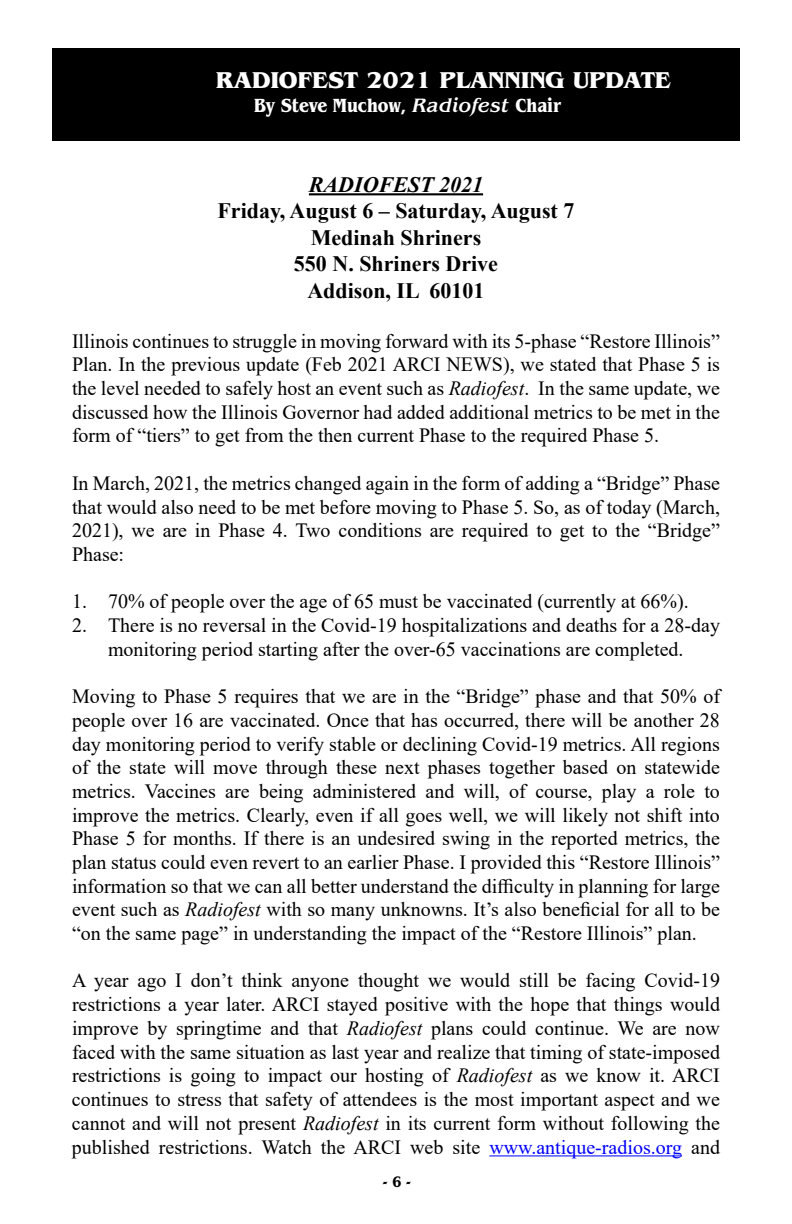
<style>
.page{position:relative;width:792px;height:1224px;background:#fff}
.page>*{position:absolute;margin:0;border:0;box-sizing:border-box;transform-origin:0 0}
.t1{font:700 24px "Benguiat Pro ITC";color:#fff}
.t2{font:700 22px/26.4px "Times New Roman";color:#000;text-align:center}
.t3{font:20.2px/23.6px "Times New Roman";color:#000;text-align:justify}
.t4{font:700 condensed 20px "Benguiat Pro ITC";color:#fff}
.t5{font:700 condensed 16px "Benguiat Pro ITC";color:#000}
.s1{font-weight:500;font-style:italic;font-stretch:normal}
.s2{font-style:italic}
.s3{font-size:20px;color:#00f}
</style>
<div class="page">
<div style="left:52px;top:49px;width:688px;height:92px;background:#000"></div>
<hr style="left:309px;top:193px;width:174px;height:2px;background:#000">
<hr style="left:489px;top:1155px;width:193px;height:1px;background:#00f">
<p class="t1" style="left:216px;top:66px;width:456px">RADIOFEST 2021 PLANNING UPDATE</p>
<p class="t4" style="left:254px;top:94px;width:308px">By Steve Muchow, <span class="s1">Radiofest</span> Chair</p>
<p class="t2" style="left:218px;top:171px;width:358px"><span class="s2">RADIOFEST 2021<br></span>Friday, August 6 – Saturday, August 7<br>Medinah Shriners<br>550 N. Shriners Drive<br>Addison, IL 60101</p>
<p class="t3" style="left:72px;top:328px;width:650px">Illinois continues to struggle in moving forward with its 5-phase “Restore Illinois” Plan. In the previous update (Feb 2021 ARCI NEWS), we stated that Phase 5 is the level needed to safely host an event such as <span class="s2">Radiofest</span>. In the same update, we discussed how the Illinois Governor had added additional metrics to be met in the form of “tiers” to get from the then current Phase to the required Phase 5.</p>
<p class="t3" style="left:72px;top:471px;width:650px">In March, 2021, the metrics changed again in the form of adding a “Bridge” Phase that would also need to be met before moving to Phase 5. So, as of today (March, 2021), we are in Phase 4. Two conditions are required to get to the “Bridge” Phase:</p>
<p class="t3" style="left:72px;top:589px;width:618px">1. 70% of people over the age of 65 must be vaccinated (currently at 66%).</p>
<p class="t3" style="left:72px;top:613px;width:650px;text-align:center">2. There is no reversal in the Covid-19 hospitalizations and deaths for a 28-day monitoring period starting after the over-65 vaccinations are completed.</p>
<p class="t3" style="left:72px;top:684px;width:650px">Moving to Phase 5 requires that we are in the “Bridge” phase and that 50% of people over 16 are vaccinated. Once that has occurred, there will be another 28 day monitoring period to verify stable or declining Covid-19 metrics. All regions of the state will move through these next phases together based on statewide metrics. Vaccines are being administered and will, of course, play a role to improve the metrics. Clearly, even if all goes well, we will likely not shift into Phase 5 for months. If there is an undesired swing in the reported metrics, the plan status could even revert to an earlier Phase. I provided this “Restore Illinois” information so that we can all better understand the difficulty in planning for large event such as <span class="s2">Radiofest</span> with so many unknowns. It’s also beneficial for all to be “on the same page” in understanding the impact of the “Restore Illinois” plan.</p>
<p class="t3" style="left:72px;top:968px;width:650px">A year ago I don’t think anyone thought we would still be facing Covid-19 restrictions a year later. ARCI stayed positive with the hope that things would improve by springtime and that <span class="s2">Radiofest</span> plans could continue. We are now faced with the same situation as last year and realize that timing of state-imposed restrictions is going to impact our hosting of <span class="s2">Radiofest</span> as we know it. ARCI continues to stress that safety of attendees is the most important aspect and we cannot and will not present <span class="s2">Radiofest</span> in its current form without following the published restrictions. Watch the ARCI web site <span class="s3">www.antique-radios.org</span> and</p>
<p class="t5" style="left:382px;top:1173px;width:30px">- 6 -</p>
</div>
